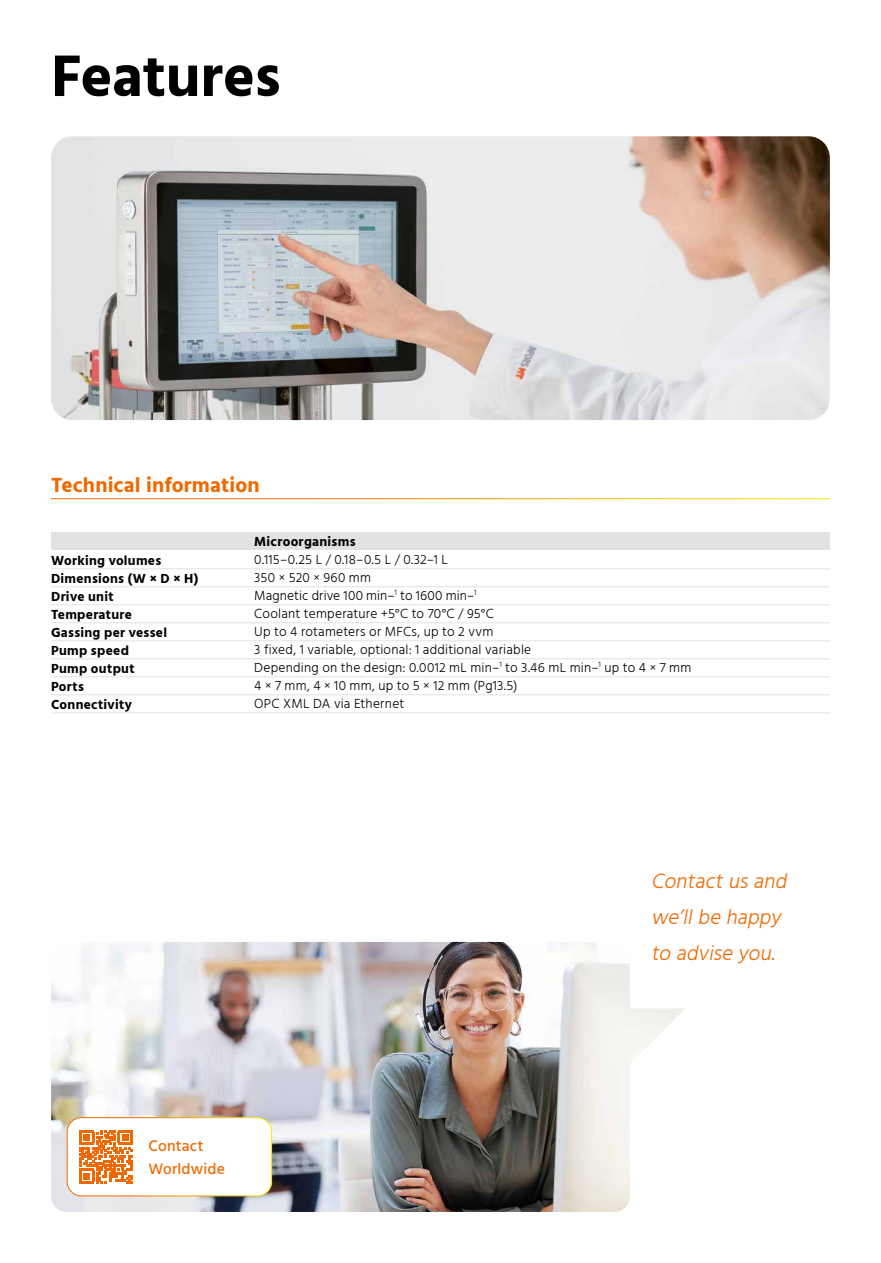
<style>
.page{position:relative;width:881px;height:1263px;background:#fff}
.page>*{position:absolute;margin:0;border:0;box-sizing:border-box;transform-origin:0 0}
.t1{font:700 60px "Hind";letter-spacing:-.005em;color:#000}
.t2{font:italic 300 21px/36px "Hind";color:#ef6900}
.t3{font:700 21px "Hind";letter-spacing:.01em;color:#ef6900}
.t4{font:500 15.6px/22.2px "Hind";letter-spacing:.015em;color:#ef6900}
.t5{font:300 13.5px/18px "Hind";letter-spacing:.015em;color:#000}
.t6{font:700 13.5px/18px "Hind";letter-spacing:.02em;color:#000}
</style>
<div class="page">
<img style="left:51px;top:942px;width:634px;height:270px">
<img style="left:51px;top:136px;width:778px;height:284px">
<div style="left:67px;top:1118px;width:204px;height:78px;background:#fff;border-radius:14px"></div>
<svg style="left:79px;top:1130px;width:53px;height:53px"></svg>
<div style="left:83px;top:1173px;width:7px;height:6px;background:#ef6900"></div>
<div style="left:67px;top:1117px;width:205px;height:79px;border:1px solid #fff;border-radius:14px"></div>
<div style="left:51px;top:532px;width:778px;height:18px;background:#e3e2e2"></div>
<hr style="left:51px;top:568px;width:778px;height:1px;background:#e3e2e2">
<hr style="left:51px;top:586px;width:778px;height:1px;background:#e3e2e2">
<hr style="left:51px;top:604px;width:778px;height:1px;background:#e3e2e2">
<hr style="left:51px;top:622px;width:778px;height:1px;background:#e3e2e2">
<hr style="left:51px;top:640px;width:778px;height:1px;background:#e3e2e2">
<hr style="left:51px;top:658px;width:778px;height:1px;background:#e3e2e2">
<hr style="left:51px;top:676px;width:778px;height:1px;background:#e3e2e2">
<hr style="left:51px;top:694px;width:778px;height:1px;background:#e3e2e2">
<hr style="left:51px;top:712px;width:778px;height:1px;background:#e3e2e2">
<h1 class="t1" style="left:51px;top:40px;width:231px">Features</h1>
<h2 class="t3" style="left:51px;top:472px;width:210px">Technical information</h2>
<p class="t6" style="left:51px;top:551px;width:149px">Working volumes<br>Dimensions (W × D × H)<br>Drive unit<br>Temperature<br>Gassing per vessel<br>Pump speed<br>Pump output<br>Ports<br>Connectivity</p>
<p class="t6" style="left:254px;top:532px;width:103px">Microorganisms</p>
<p class="t5" style="left:254px;top:551px;width:438px">0.115–0.25 L / 0.18–0.5 L / 0.32–1 L<br>350 × 520 × 960 mm<br>Magnetic drive 100 min–<sup>1</sup> to 1600 min–<sup>1<br></sup>Coolant temperature +5°C to 70°C / 95°C<br>Up to 4 rotameters or MFCs, up to 2 vvm<br>3 fixed, 1 variable, optional: 1 additional variable<br>Depending on the design: 0.0012 mL min–<sup>1</sup> to 3.46 mL min–<sup>1</sup> up to 4 × 7 mm 4 × 7 mm, 4 × 10 mm, up to 5 × 12 mm (Pg13.5)<br>OPC XML DA via Ethernet</p>
<h2 class="t2" style="left:651px;top:864px;width:142px">Contactusand we’llbe happy to advise you.</h2>
<p class="t4" style="left:148px;top:1136px;width:78px">Contact<br>Worldwide</p>
</div>
